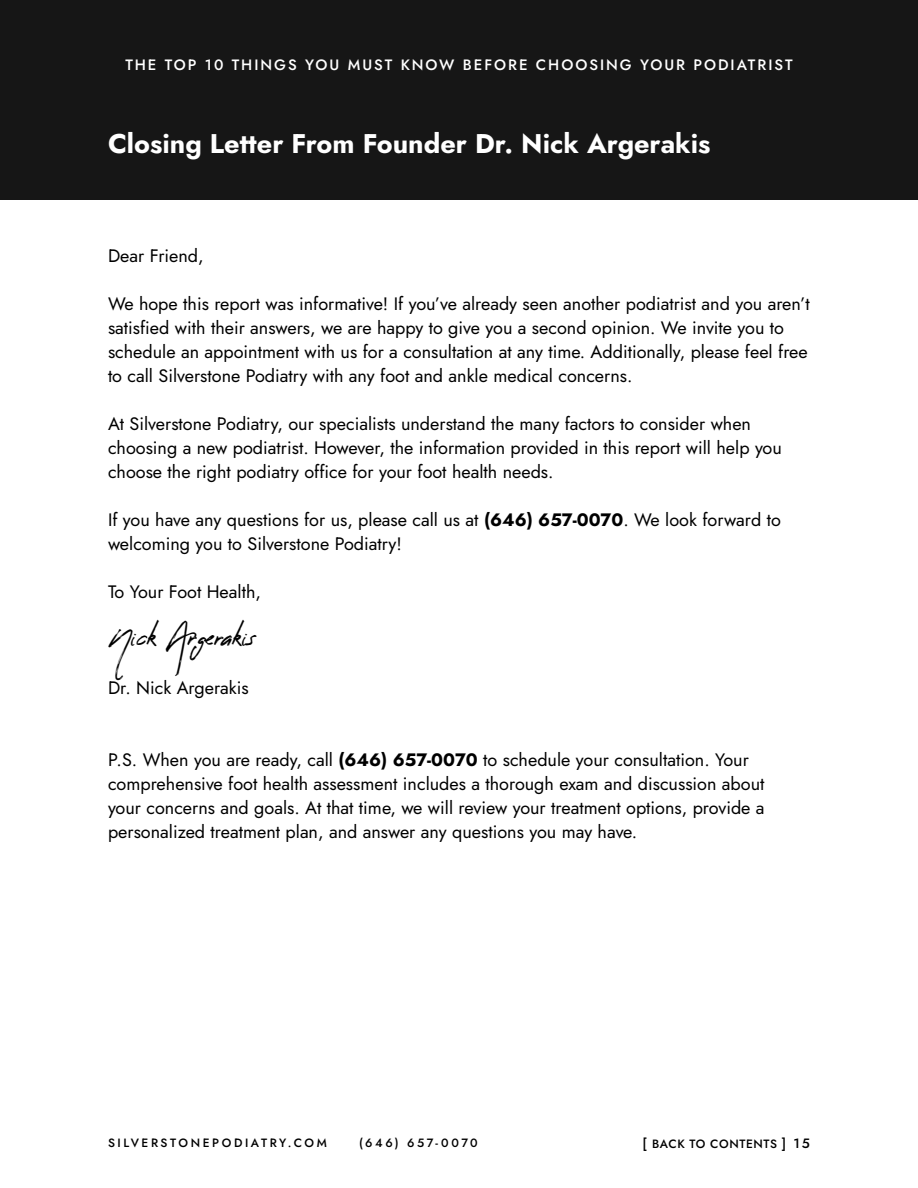
<style>
.page{position:relative;width:918px;height:1188px;background:#fff}
.page>*{position:absolute;margin:0;border:0;box-sizing:border-box;transform-origin:0 0}
.t1{font:700 27px "Jost";color:#fff}
.t2{font:22.5px "Reey";color:#000}
.t3{font:18px/24px "Jost";color:#000}
.t4{font:500 15px "Jost";letter-spacing:.13em;color:#fff}
.t5{font:500 12px "Jost";letter-spacing:.205em;color:#000}
.t6{font:500 12px "Jost";letter-spacing:.05em;color:#000}
.s1{font-weight:700}
.s2{font-size:13.5px}
</style>
<div class="page">
<div style="left:0;top:0;width:918px;height:199px;background:#161616"></div>
<p class="t4" style="left:125px;top:55px;width:669px">THE TOP 10 THINGS YOU MUST KNOW BEFORE CHOOSING YOUR PODIATRIST</p>
<h1 class="t1" style="left:108px;top:125px;width:604px">Closing Letter From Founder Dr. Nick Argerakis</h1>
<p class="t3" style="left:108px;top:244px;width:97px">Dear Friend,</p>
<p class="t3" style="left:108px;top:292px;width:703px">We hope this report was informative! If you’ve already seen another podiatrist and you aren’t satisfied with their answers, we are happy to give you a second opinion. We invite you to schedule an appointment with us for a consultation at any time. Additionally, please feel free to call Silverstone Podiatry with any foot and ankle medical concerns.</p>
<p class="t3" style="left:108px;top:412px;width:675px">At Silverstone Podiatry, our specialists understand the many factors to consider when choosing a new podiatrist. However, the information provided in this report will help you choose the right podiatry office for your foot health needs.</p>
<p class="t3" style="left:108px;top:508px;width:674px">If you have any questions for us, please call us at <span class="s1">(646) 657-0070</span>. We look forward to welcoming you to Silverstone Podiatry!</p>
<p class="t3" style="left:108px;top:580px;width:155px">To Your Foot Health,</p>
<p class="t2" style="left:108px;top:625px;width:149px">Nick Argerakis</p>
<p class="t3" style="left:108px;top:676px;width:142px">Dr. Nick Argerakis</p>
<p class="t3" style="left:108px;top:748px;width:658px">P.S. When you are ready, call <span class="s1">(646) 657-0070</span> to schedule your consultation. Your comprehensive foot health assessment includes a thorough exam and discussion about your concerns and goals. At that time, we will review your treatment options, provide a personalized treatment plan, and answer any questions you may have.</p>
<p class="t5" style="left:108px;top:1134px;width:220px">SILVERSTONEPODIATRY.COM</p>
<p class="t5" style="left:359px;top:1134px;width:120px">(646) 657-0070</p>
<p class="t6" style="left:643px;top:1136px;width:169px"><span class="s2">[</span> BACK TO CONTENTS <span class="s2">] 15</span></p>
</div>
